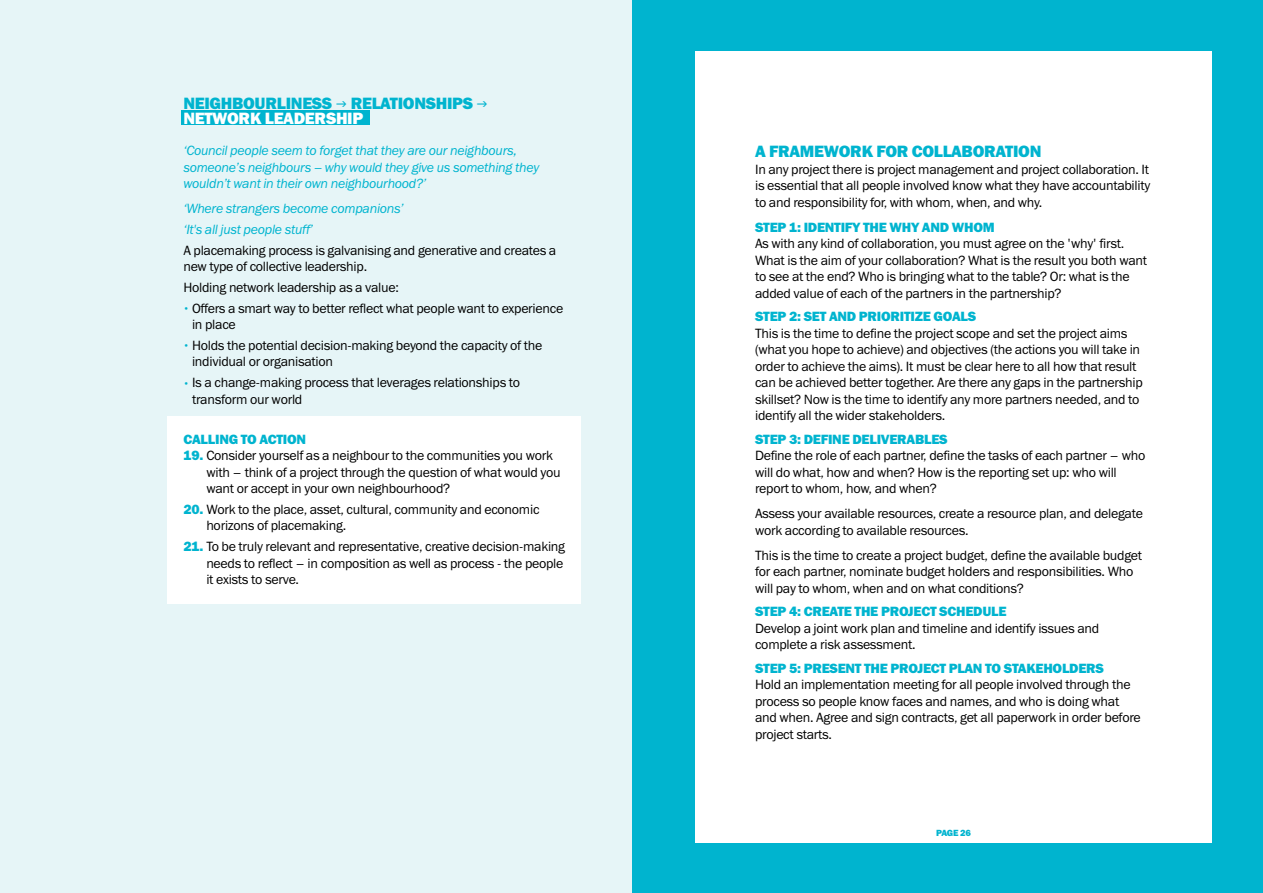
<style>
.page{position:relative;width:1263px;height:893px;background:#fff}
.page>*{position:absolute;margin:0;border:0;box-sizing:border-box;transform-origin:0 0}
.t1{font:16.5px "Franklin Gothic Heavy C";letter-spacing:-.02em;color:#00b4cf}
.t2{font:16.5px "Franklin Gothic Heavy C";letter-spacing:-.02em;color:#fff}
.t3{font:13.5px/16.5px "Franklin Gothic Book C";letter-spacing:-.02em;color:#000}
.t4{font:italic 13.5px/16.5px "Franklin Gothic Book C";letter-spacing:-.02em;color:#00b4cf}
.t5{font:13.5px "Franklin Gothic Heavy C";letter-spacing:-.02em;color:#00b4cf}
.t6{font:9px "Franklin Gothic Heavy C";letter-spacing:-.025em;color:#00b4cf}
.s1{font-family:"Franklin Gothic Heavy C";font-size:7.5px;color:#00b4cf}
.s2{font-family:"Franklin Gothic Heavy C";color:#00b4cf}
</style>
<div class="page">
<div style="left:631px;top:0;width:632px;height:893px;background:#00b4cf"></div>
<div style="left:695px;top:51px;width:517px;height:791px;background:#fff"></div>
<div style="left:0;top:0;width:631px;height:893px;background:#e6f5f7"></div>
<div style="left:181px;top:111px;width:189px;height:14px;background:#00b4cf"></div>
<div style="left:167px;top:417px;width:413px;height:187px;background:#fff"></div>
<p class="t1" style="left:183px;top:94px;width:291px">NEIGHBOURLINESS RELATIONSHIPS</p>
<p class="t2" style="left:183px;top:109px;width:181px">NETWORK LEADERSHIP</p>
<p class="t4" style="left:183px;top:142px;width:357px">‘Council people seem to forget that they are our neighbours, someone’s neighbours – why would they give us something they wouldn’t want in their own neighbourhood?’</p>
<p class="t4" style="left:183px;top:198px;width:222px;line-height:20.7px">‘Where strangers become companions’ ‘It's all just people stuff’</p>
<p class="t3" style="left:183px;top:242px;width:374px">A placemaking process is galvanising and generative and creates a new type of collective leadership.</p>
<p class="t3" style="left:183px;top:279px;width:217px">Holding network leadership as a value:</p>
<p class="t3" style="left:192px;top:300px;width:373px;text-indent:-9px"><span class="s1">•</span> Offers a smart way to better reflect what people want to experience in place</p>
<p class="t3" style="left:192px;top:337px;width:352px;text-indent:-9px"><span class="s1">•</span> Holds the potential decision-making beyond the capacity of the individual or organisation</p>
<p class="t3" style="left:192px;top:374px;width:330px;text-indent:-9px"><span class="s1">•</span> Is a change-making process that leverages relationships to transform our world</p>
<p class="t5" style="left:183px;top:431px;width:124px">CALLING TO ACTION</p>
<p class="t3" style="left:206px;top:447px;width:356px;text-indent:-23px"><span class="s2">19.</span> Consider yourself as a neighbour to the communities you work with – think of a project through the question of what would you want or accept in your own neighbourhood?</p>
<p class="t3" style="left:206px;top:501px;width:335px;text-indent:-23px"><span class="s2">20.</span> Work to the place, asset, cultural, community and economic horizons of placemaking.</p>
<p class="t3" style="left:206px;top:538px;width:360px;text-indent:-23px"><span class="s2">21.</span> To be truly relevant and representative, creative decision-making needs to reflect – in composition as well as process - the people it exists to serve.</p>
<p class="t1" style="left:755px;top:142px;width:288px">A FRAMEWORK FOR COLLABORATION</p>
<p class="t3" style="left:755px;top:161px;width:397px;text-align:justify">In any project there is project management and project collaboration. It is essential that all people involved know what they have accountability to and responsibility for, with whom, when, and why.</p>
<p class="t5" style="left:755px;top:219px;width:241px">STEP 1: IDENTIFY THE WHY AND WHOM</p>
<p class="t3" style="left:755px;top:235px;width:393px">As with any kind of collaboration, you must agree on the 'why' first.<br>What is the aim of your collaboration? What is the result you both want to see at the end? Who is bringing what to the table? Or: what is the added value of each of the partners in the partnership?</p>
<p class="t5" style="left:755px;top:309px;width:223px">STEP 2: SET AND PRIORITIZE GOALS</p>
<p class="t3" style="left:755px;top:325px;width:389px">This is the time to define the project scope and set the project aims (what you hope to achieve) and objectives (the actions you will take in order to achieve the aims). It must be clear here to all how that result can be achieved better together. Are there any gaps in the partnership skillset? Now is the time to identify any more partners needed, and to identify all the wider stakeholders.</p>
<p class="t5" style="left:755px;top:431px;width:194px">STEP 3: DEFINE DELIVERABLES</p>
<p class="t3" style="left:755px;top:447px;width:392px">Define the role of each partner, define the tasks of each partner – who will do what, how and when? How is the reporting set up: who will report to whom, how, and when?</p>
<p class="t3" style="left:755px;top:505px;width:389px">Assess your available resources, create a resource plan, and delegate work according to available resources.</p>
<p class="t3" style="left:755px;top:547px;width:388px">This is the time to create a project budget, define the available budget for each partner, nominate budget holders and responsibilities. Who will pay to whom, when and on what conditions?</p>
<p class="t5" style="left:755px;top:604px;width:253px">STEP 4: CREATE THE PROJECT SCHEDULE</p>
<p class="t3" style="left:755px;top:620px;width:346px">Develop a joint work plan and timeline and identify issues and complete a risk assessment.</p>
<p class="t5" style="left:755px;top:660px;width:350px">STEP 5: PRESENT THE PROJECT PLAN TO STAKEHOLDERS</p>
<p class="t3" style="left:755px;top:676px;width:387px">Hold an implementation meeting for all people involved through the process so people know faces and names, and who is doing what and when. Agree and sign contracts, get all paperwork in order before project starts.</p>
<p class="t6" style="left:936px;top:828px;width:37px">PAGE 26</p>
</div>
